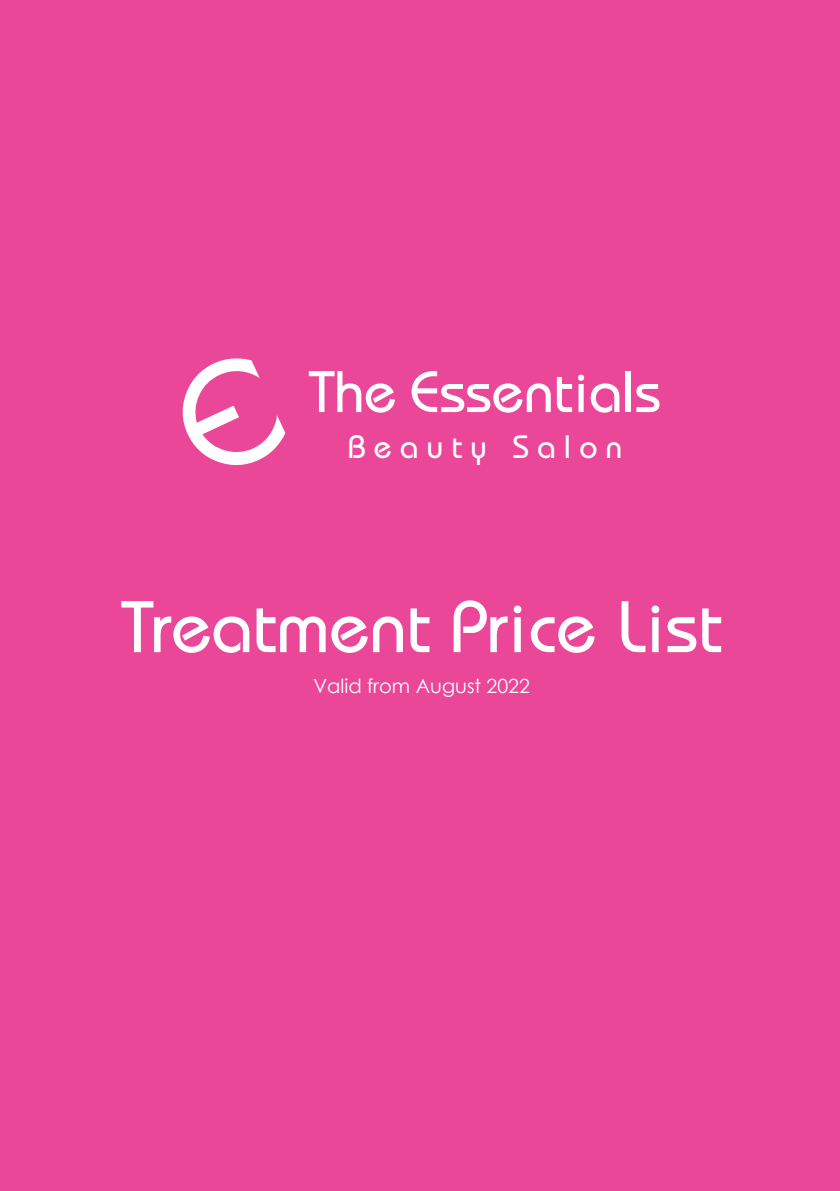
<style>
.page{position:relative;width:840px;height:1191px;background:#fff}
.page>*{position:absolute;margin:0;border:0;box-sizing:border-box;transform-origin:0 0}
.t1{font:500 72.8px "Bauhaus Std";color:#fff}
.t2{font:500 58.4px "Bauhaus Std";color:#fff}
.t3{font:500 32.4px "Bauhaus Std";letter-spacing:.26em;color:#fff}
.t4{font:19.6px "Century Gothic";color:#fff}
</style>
<div class="page">
<div style="left:0;top:0;width:839px;height:1191px;background:#eb4799"></div>
<svg style="left:182px;top:358px;width:103px;height:107px"></svg>
<h2 class="t2" style="left:308px;top:357px;width:353px">The Essentials</h2>
<h3 class="t3" style="left:347px;top:427px;width:276px">Beauty Salon</h3>
<h1 class="t1" style="left:121px;top:583px;width:602px">Treatment Price List</h1>
<p class="t4" style="left:313px;top:672px;width:218px">Valid from August 2022</p>
</div>
